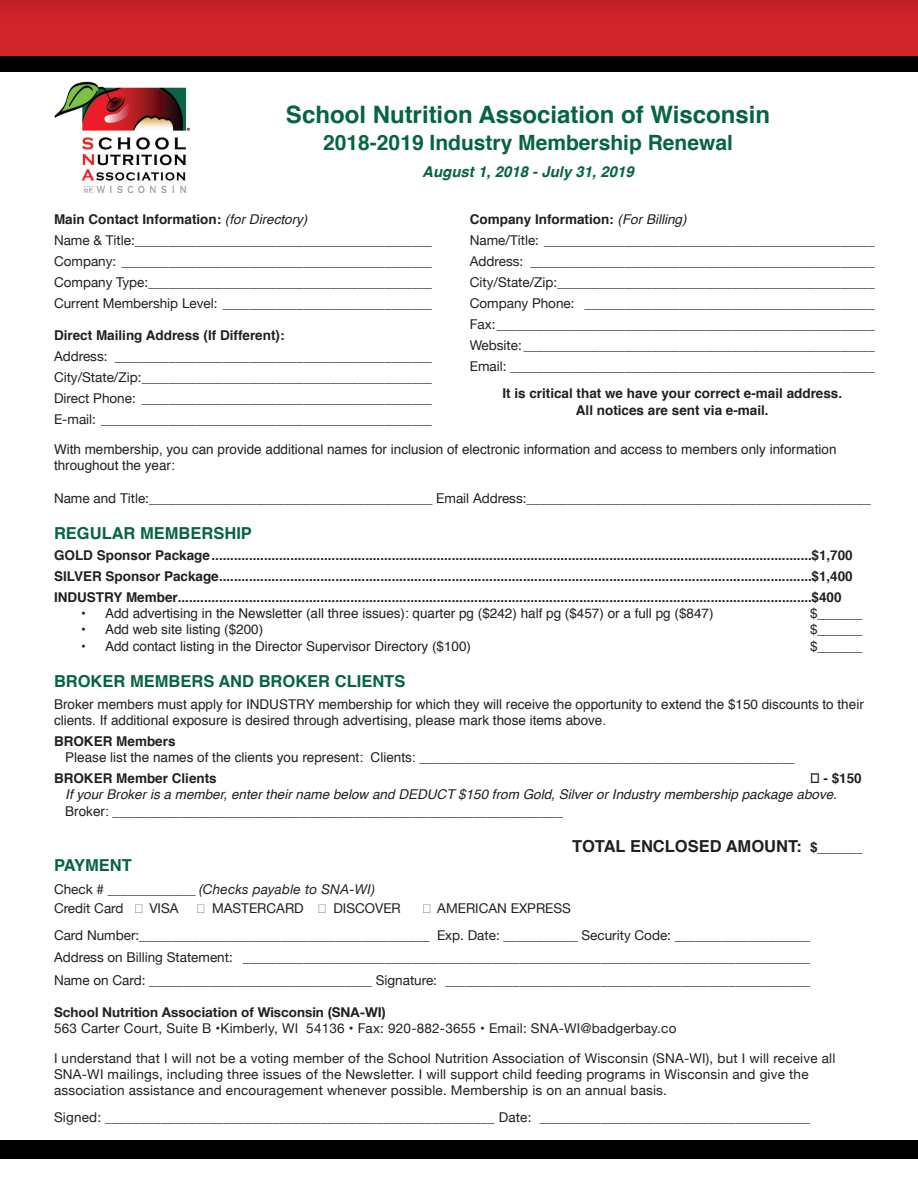
<style>
.page{position:relative;width:918px;height:1188px;background:#fff}
.page>*{position:absolute;margin:0;border:0;box-sizing:border-box;transform-origin:0 0}
.t1{font:700 24px "Helvetica";color:#056442}
.t2{font:700 21px "Helvetica";color:#056442}
.t3{font:700 16.5px "Helvetica";color:#056442}
.t4{font:700 16.5px "Helvetica";color:#231f20}
.t5{font:italic 700 15px "Helvetica";color:#056442}
.t6{font:13.5px/21px "Helvetica Neue";letter-spacing:.015em;color:#231f20;text-align:justify}
.t7{font:700 13.5px/16.2px "Helvetica";color:#231f20;text-align:center}
.t8{font:13.5px/16.2px "Helvetica";color:#231f20}
.t9{font:italic 13.5px "Helvetica";color:#231f20}
.t10{font:700 13.5px "Helvetica Neue";color:#231f20}
.t11{font:italic 13.5px "Helvetica Neue";letter-spacing:.015em;color:#231f20}
.s1{font-weight:400;font-style:italic}
.s2{font-size:13.5px}
.s3{font-style:normal}
</style>
<div class="page">
<div style="left:0;top:0;width:918px;height:60px;background:linear-gradient(to right,#ce222a,#ce222a)"></div>
<div style="left:0;top:56px;width:918px;height:15px;background:#000"></div>
<div style="left:0;top:1140px;width:918px;height:19px;background:#000"></div>
<img style="left:54px;top:81px;width:135px;height:111px">
<p class="t1" style="left:286px;top:95px;width:486px">School Nutrition Association of Wisconsin</p>
<p class="t2" style="left:323px;top:126px;width:411px">2018-2019 Industry Membership Renewal</p>
<p class="t5" style="left:422px;top:159px;width:213px">August 1, 2018 - July 31, 2019</p>
<p class="t7" style="left:54px;top:211px;width:255px">Main Contact Information: <span class="s1">(for Directory)</span></p>
<p class="t6" style="left:54px;top:230px;width:379px">Name &amp; Title:____________________________________________ Company: ______________________________________________ Company Type:__________________________________________ Current Membership Level: _______________________________</p>
<p class="t7" style="left:470px;top:211px;width:218px">Company Information: <span class="s1">(For Billing)</span></p>
<p class="t6" style="left:470px;top:230px;width:406px">Name/Title: _________________________________________________ Address: ___________________________________________________ City/State/Zip:_______________________________________________ Company Phone: ___________________________________________ Fax:________________________________________________________ Website: ____________________________________________________ Email: ______________________________________________________</p>
<p class="t7" style="left:54px;top:327px;width:232px">Direct Mailing Address (If Different):</p>
<p class="t6" style="left:54px;top:346px;width:379px">Address: _______________________________________________ City/State/Zip:___________________________________________ Direct Phone: ___________________________________________ E-mail: _________________________________________________</p>
<p class="t7" style="left:502px;top:386px;width:341px">It is critical that we have your correct e-mail address.<br>All notices are sent via e-mail.</p>
<p class="t8" style="left:54px;top:442px;width:784px">With membership, you can provide additional names for inclusion of electronic information and access to members only information throughout the year:</p>
<p class="t6" style="left:54px;top:488px;width:818px">Name and Title:__________________________________________ Email Address:___________________________________________________</p>
<p class="t3" style="left:54px;top:520px;width:199px">REGULAR MEMBERSHIP</p>
<p class="t7" style="left:54px;top:547px;width:800px">GOLD Sponsor Package................................................................................................................................................................$1,700</p>
<p class="t7" style="left:54px;top:568px;width:800px">SILVER Sponsor Package..............................................................................................................................................................$1,400</p>
<p class="t7" style="left:54px;top:589px;width:789px">INDUSTRY Member.........................................................................................................................................................................$400</p>
<p class="t8" style="left:81px;top:606px;width:634px">• Add advertising in the Newsletter (all three issues): quarter pg ($242) half pg ($457) or a full pg ($847)</p>
<p class="t8" style="left:810px;top:606px;width:54px">$______</p>
<p class="t8" style="left:81px;top:622px;width:184px">• Add web site listing ($200)</p>
<p class="t8" style="left:810px;top:622px;width:54px">$______</p>
<p class="t8" style="left:81px;top:638px;width:392px">• Add contact listing in the Director Supervisor Directory ($100)</p>
<p class="t8" style="left:810px;top:638px;width:54px">$______</p>
<p class="t3" style="left:54px;top:668px;width:353px">BROKER MEMBERS AND BROKER CLIENTS</p>
<p class="t8" style="left:54px;top:696px;width:811px">Broker members must apply for INDUSTRY membership for which they will receive the opportunity to extend the $150 discounts to their clients. If additional exposure is desired through advertising, please mark those items above.</p>
<p class="t7" style="left:54px;top:733px;width:123px">BROKER Members</p>
<p class="t8" style="left:65px;top:750px;width:731px">Please list the names of the clients you represent: Clients: __________________________________________________</p>
<p class="t7" style="left:54px;top:771px;width:164px">BROKER Member Clients</p>
<p class="t7" style="left:810px;top:771px;width:53px">❏ - $150</p>
<p class="t9" style="left:65px;top:784px;width:773px">If your Broker is a member, enter their name below and DEDUCT $150 from Gold, Silver or Industry membership package above.</p>
<p class="t8" style="left:65px;top:803px;width:499px">Broker: ____________________________________________________________</p>
<p class="t4" style="left:572px;top:833px;width:292px">TOTAL ENCLOSED AMOUNT: <span class="s2">$______</span></p>
<p class="t3" style="left:54px;top:852px;width:79px">PAYMENT</p>
<p class="t11" style="left:54px;top:879px;width:322px"><span class="s3">Check # _____________</span> (Checks payable to SNA-WI)</p>
<p class="t6" style="left:54px;top:899px;width:71px">Credit Card</p>
<p class="t6" style="left:149px;top:899px;width:31px">VISA</p>
<p class="t6" style="left:212px;top:899px;width:93px">MASTERCARD</p>
<p class="t6" style="left:333px;top:899px;width:69px">DISCOVER</p>
<p class="t6" style="left:437px;top:899px;width:135px">AMERICAN EXPRESS</p>
<p class="t6" style="left:54px;top:926px;width:757px">Card Number:___________________________________________ Exp. Date: ___________ Security Code: ____________________</p>
<p class="t6" style="left:54px;top:948px;width:757px">Address on Billing Statement: ____________________________________________________________________________________</p>
<p class="t6" style="left:54px;top:970px;width:757px">Name on Card: _________________________________ Signature: ______________________________________________________</p>
<p class="t10" style="left:54px;top:1002px;width:333px">School Nutrition Association of Wisconsin (SNA-WI)</p>
<p class="t6" style="left:54px;top:1019px;width:624px">563 Carter Court, Suite B •Kimberly, WI 54136 • Fax: 920-882-3655 • Email: SNA-WI@badgerbay.co</p>
<p class="t6" style="left:54px;top:1051px;width:783px;line-height:16.2px;text-align:left">I understand that I will not be a voting member of the School Nutrition Association of Wisconsin (SNA-WI), but I will receive all<br>SNA-WI mailings, including three issues of the Newsletter. I will support child feeding programs in Wisconsin and give the association assistance and encouragement whenever possible. Membership is on an annual basis.</p>
<p class="t6" style="left:54px;top:1108px;width:757px">Signed: ________________________________________________________ Date: ________________________________________</p>
</div>
